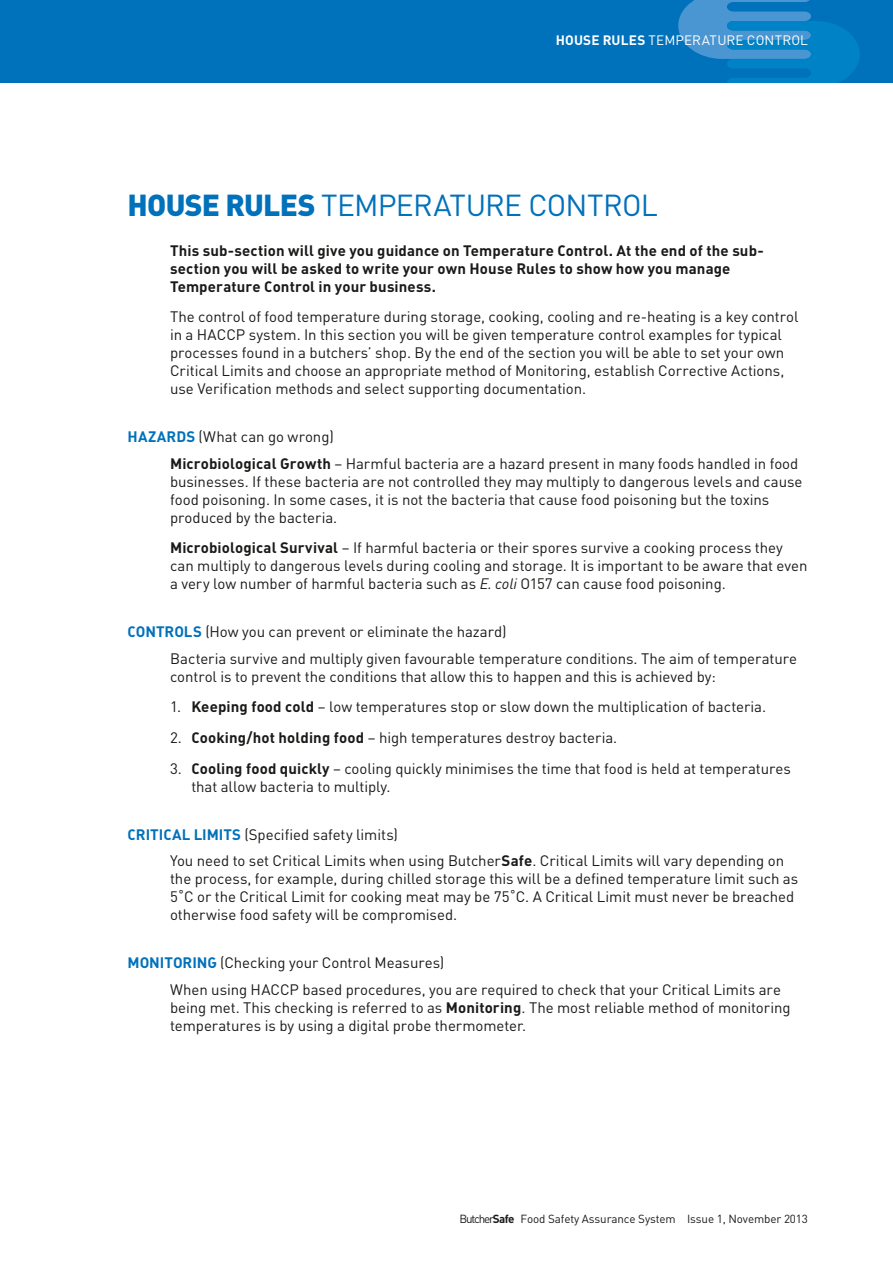
<style>
.page{position:relative;width:893px;height:1263px;background:#fff}
.page>*{position:absolute;margin:0;border:0;box-sizing:border-box;transform-origin:0 0}
.SECTION{font:30px "DIN";letter-spacing:-.025em;color:#0071bb}
.listarabic1{font:15px/18px "DIN";letter-spacing:-.005em;color:#1a1a18}
.t1{font:700 15px/18px "DIN";letter-spacing:.01em;color:#1a1a18}
.Heading_4_BLUE{font:15px "DIN";letter-spacing:-.005em;color:#1a1a18}
.Running_Header{font:13.5px "DIN";letter-spacing:.01em;color:#fff}
.t2{font:11.7px "DIN";letter-spacing:-.01em;color:#1a1a18}
.s1{font-weight:700}
.s2{font-weight:900}
.s3{font-weight:700;color:#0071bb}
.s4{font-style:italic}
</style>
<div class="page">
<div style="left:0;top:0;width:893px;height:83px;background:#0071bb"></div>
<svg style="left:678px;top:0;width:182px;height:83px"></svg>
<p class="Running_Header" style="left:556px;top:32px;width:254px"><span class="s1">HOUSE RULES</span> TEMPERATURE CONTROL</p>
<p class="SECTION" style="left:128px;top:186px;width:532px"><span class="s2">HOUSE RULES</span> TEMPERATURE CONTROL</p>
<p class="t1" style="left:170px;top:240px;width:595px">This sub-section will give you guidance on Temperature Control. At the end of the sub&shy;section you will be asked to write your own House Rules to show how you manage<br>Temperature Control in your business.</p>
<p class="listarabic1" style="left:170px;top:307px;width:630px">The control of food temperature during storage, cooking, cooling and re-heating is a key control in a HACCP system. In this section you will be given temperature control examples for typical processes found in a butchers’ shop. By the end of the section you will be able to set your own Critical Limits and choose an appropriate method of Monitoring, establish Corrective Actions, use Verification methods and select supporting documentation.</p>
<p class="Heading_4_BLUE" style="left:128px;top:427px;width:208px"><span class="s3">HAZARDS</span> (What can go wrong)</p>
<p class="listarabic1" style="left:170px;top:453px;width:634px"><span class="s1">Microbiological Growth</span> – Harmful bacteria are a hazard present in many foods handled in food businesses. If these bacteria are not controlled they may multiply to dangerous levels and cause food poisoning. In some cases, it is not the bacteria that cause food poisoning but the toxins produced by the bacteria.</p>
<p class="listarabic1" style="left:170px;top:538px;width:639px"><span class="s1">Microbiological Survival</span> – If harmful bacteria or their spores survive a cooking process they can multiply to dangerous levels during cooling and storage. It is important to be aware that even a very low number of harmful bacteria such as <span class="s4">E. coli</span> O157 can cause food poisoning.</p>
<p class="Heading_4_BLUE" style="left:128px;top:622px;width:380px"><span class="s3">CONTROLS</span> (How you can prevent or eliminate the hazard)</p>
<p class="listarabic1" style="left:170px;top:649px;width:628px">Bacteria survive and multiply given favourable temperature conditions. The aim of temperature control is to prevent the conditions that allow this to happen and this is achieved by:</p>
<p class="listarabic1" style="left:170px;top:697px;width:598px">1. <span class="s1">Keeping food cold</span> – low temperatures stop or slow down the multiplication of bacteria.</p>
<p class="listarabic1" style="left:170px;top:728px;width:449px">2. <span class="s1">Cooking/hot holding food</span> – high temperatures destroy bacteria.</p>
<p class="listarabic1" style="left:191px;top:759px;width:601px;text-indent:-21px">3. <span class="s1">Cooling food quickly</span> – cooling quickly minimises the time that food is held at temperatures that allow bacteria to multiply.</p>
<p class="Heading_4_BLUE" style="left:128px;top:824px;width:272px"><span class="s3">CRITICAL LIMITS</span> (Specified safety limits)</p>
<p class="listarabic1" style="left:170px;top:851px;width:630px">You need to set Critical Limits when using Butcher<span class="s1">Safe</span>. Critical Limits will vary depending on the process, for example, during chilled storage this will be a defined temperature limit such as 5˚C or the Critical Limit for cooking meat may be 75˚C. A Critical Limit must never be breached otherwise food safety will be compromised.</p>
<p class="Heading_4_BLUE" style="left:128px;top:953px;width:318px"><span class="s3">MONITORING</span> (Checking your Control Measures)</p>
<p class="listarabic1" style="left:170px;top:979px;width:622px">When using HACCP based procedures, you are required to check that your Critical Limits are being met. This checking is referred to as <span class="s1">Monitoring</span>. The most reliable method of monitoring temperatures is by using a digital probe thermometer.</p>
<p class="t2" style="left:460px;top:1211px;width:350px">Butcher<span class="s1">Safe</span> Food Safety Assurance System Issue 1, November 2013</p>
</div>
